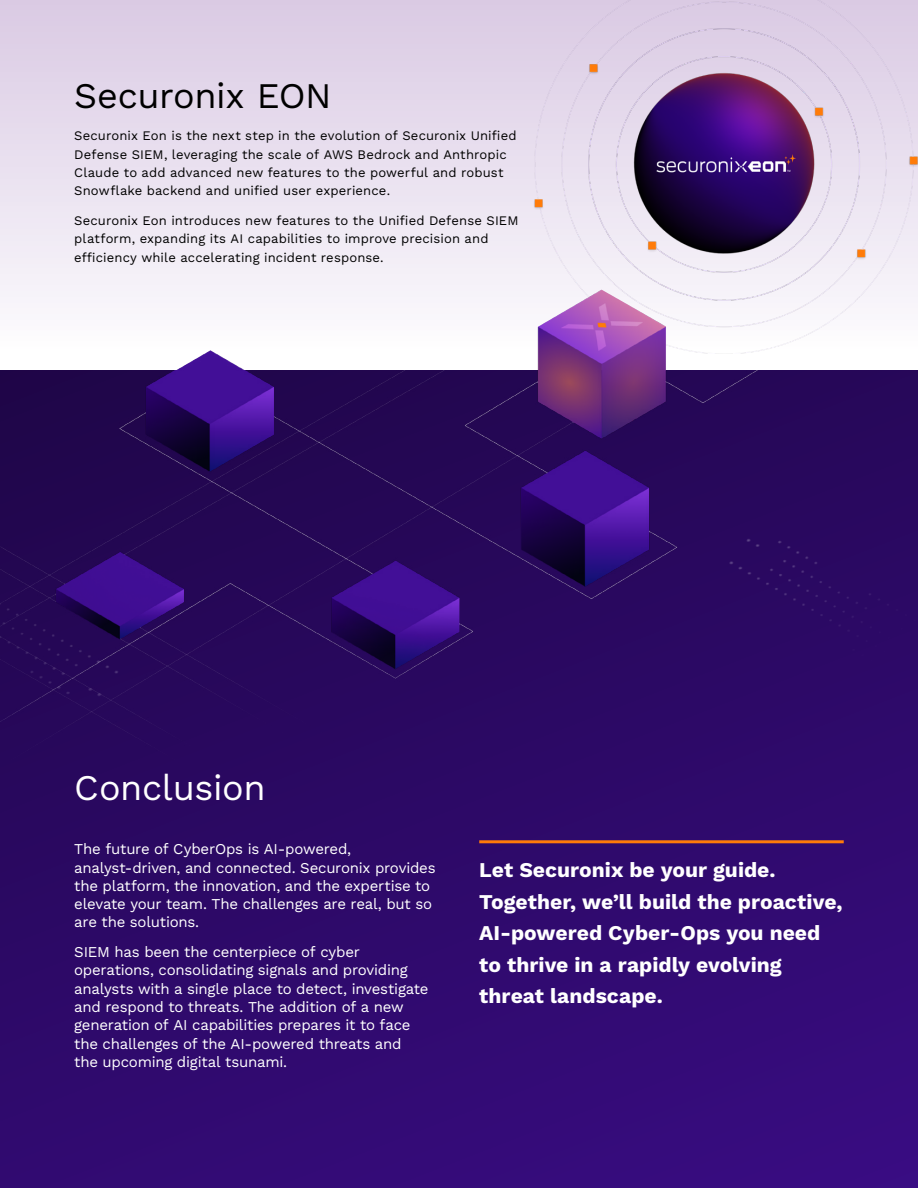
<style>
.page{position:relative;width:918px;height:1188px;background:#fff}
.page>*{position:absolute;margin:0;border:0;box-sizing:border-box;transform-origin:0 0}
.t1{font:36px "Work Sans";letter-spacing:-.015em;color:#000}
.t2{font:36px "Work Sans";letter-spacing:-.01em;color:#fff}
.PQ{font:700 21px/31.5px "Work Sans";color:#fff}
.Body{font:15px/18.3px "Work Sans";letter-spacing:-.015em;color:#fff}
.Body-2{font:13.05px/18.3px "Work Sans";letter-spacing:.01em;color:#000}
</style>
<div class="page">
<div style="left:0;top:0;width:918px;height:363px;background:linear-gradient(to bottom,#d9c9e3,#fefeff)"></div>
<img style="left:531px;top:0;width:387px;height:353px">
<div style="left:0;top:370px;width:918px;height:818px;background:linear-gradient(to right,#2d0967,#350b7a)"></div>
<img style="left:0;top:370px;width:918px;height:440px">
<hr style="left:479px;top:840px;width:365px;height:3px;background:#ff7b09">
<img style="left:537px;top:289px;width:129px;height:81px">
<img style="left:175px;top:350px;width:71px;height:20px">
<h2 class="t1" style="left:74px;top:68px;width:259px">Securonix EON</h2>
<p class="Body-2" style="left:74px;top:126px;width:444px">Securonix Eon is the next step in the evolution of Securonix Unified Defense SIEM, leveraging the scale of AWS Bedrock and Anthropic Claude to add advanced new features to the powerful and robust Snowflake backend and unified user experience.</p>
<p class="Body-2" style="left:74px;top:211px;width:446px">Securonix Eon introduces new features to the Unified Defense SIEM platform, expanding its AI capabilities to improve precision and efficiency while accelerating incident response.</p>
<h2 class="t2" style="left:74px;top:761px;width:193px">Conclusion</h2>
<p class="Body" style="left:74px;top:839px;width:363px">The future of CyberOps is AI-powered, analyst-driven, and connected. Securonix provides the platform, the innovation, and the expertise to elevate your team. The challenges are real, but so are the solutions.</p>
<p class="Body" style="left:74px;top:942px;width:356px">SIEM has been the centerpiece of cyber operations, consolidating signals and providing analysts with a single place to detect, investigate and respond to threats. The addition of a new generation of AI capabilities prepares it to face the challenges of the AI-powered threats and the upcoming digital tsunami.</p>
<p class="PQ" style="left:479px;top:855px;width:365px">Let Securonix be your guide.<br>Together, we’ll build the proactive,<br>AI-powered Cyber-Ops you need to thrive in a rapidly evolving threat landscape.</p>
</div>
